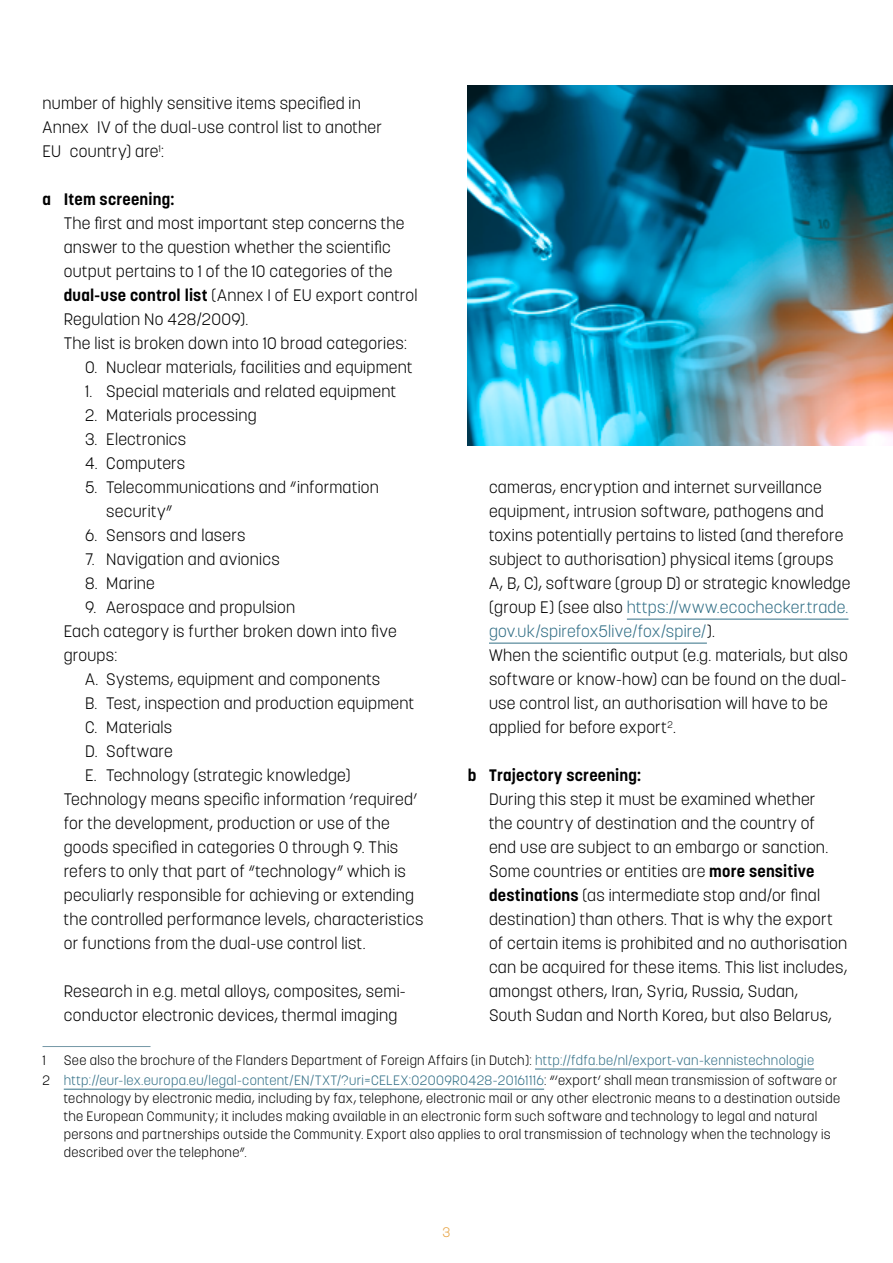
<style>
.page{position:relative;width:893px;height:1263px;background:#fff}
.page>*{position:absolute;margin:0;border:0;box-sizing:border-box;transform-origin:0 0}
.t1{font:300 16.5px/24px "Korolev";letter-spacing:.015em;color:#000}
.t2{font:700 16.5px "Korolev";letter-spacing:.015em;color:#000}
.t3{font:300 13.65px "Korolev";color:#e6a140}
.t4{font:300 13.5px/18px "Korolev";letter-spacing:.025em;color:#000}
.t5{font:300 13.5px/20.1px "Korolev";letter-spacing:.025em;color:#326f86;text-align:center}
.s1{font-weight:700}
.s2{color:#000}
.s3{color:#326f86}
</style>
<div class="page">
<hr style="left:43px;top:1046px;width:108px;height:1px;background:#7497a6">
<hr style="left:535px;top:1069px;width:279px;height:1px;background:#326f86">
<hr style="left:64px;top:1089px;width:480px;height:1px;background:#326f86">
<hr style="left:627px;top:619px;width:221px;height:1px;background:#326f86">
<hr style="left:489px;top:643px;width:218px;height:1px;background:#326f86">
<img style="left:468px;top:85px;width:425px;height:360px">
<p class="t1" style="left:43px;top:91px;width:341px">number of highly sensitive items specified in<br>Annex IV of the dual-use control list to another<br>EU country) are<sup>1</sup>:</p>
<p class="t2" style="left:43px;top:189px;width:133px">a Item screening:</p>
<p class="t1" style="left:64px;top:211px;width:355px">The first and most important step concerns the answer to the question whether the scientific output pertains to 1 of the 10 categories of the <span class="s1">dual-use control list</span> (Annex I of EU export control Regulation No 428/2009).<br>The list is broken down into 10 broad categories:</p>
<p class="t1" style="left:85px;top:355px;width:329px">0. Nuclear materials, facilities and equipment</p>
<p class="t1" style="left:85px;top:379px;width:312px">1. Special materials and related equipment</p>
<p class="t1" style="left:85px;top:403px;width:173px">2. Materials processing</p>
<p class="t1" style="left:85px;top:427px;width:103px">3. Electronics</p>
<p class="t1" style="left:85px;top:451px;width:102px">4. Computers</p>
<p class="t1" style="left:106px;top:475px;width:274px;text-indent:-21px">5. Telecommunications and “information security”</p>
<p class="t1" style="left:85px;top:523px;width:162px">6. Sensors and lasers</p>
<p class="t1" style="left:85px;top:547px;width:196px">7. Navigation and avionics</p>
<p class="t1" style="left:85px;top:571px;width:71px">8. Marine</p>
<p class="t1" style="left:64px;top:595px;width:334px;text-indent:21px">9. Aerospace and propulsion<br>Each category is further broken down into five groups:</p>
<p class="t1" style="left:85px;top:667px;width:297px">A. Systems, equipment and components</p>
<p class="t1" style="left:85px;top:691px;width:331px">B. Test, inspection and production equipment</p>
<p class="t1" style="left:85px;top:715px;width:89px">C. Materials</p>
<p class="t1" style="left:85px;top:739px;width:89px">D. Software</p>
<p class="t1" style="left:85px;top:763px;width:267px">E. Technology (strategic knowledge)</p>
<p class="t1" style="left:64px;top:787px;width:355px">Technology means specific information ‘required’</p>
<p class="t1" style="left:64px;top:811px;width:327px">for the development, production or use of the</p>
<p class="t1" style="left:64px;top:835px;width:336px">goods specified in categories 0 through 9. This</p>
<p class="t1" style="left:64px;top:859px;width:344px">refers to only that part of “technology” which is</p>
<p class="t1" style="left:64px;top:883px;width:352px">peculiarly responsible for achieving or extending</p>
<p class="t1" style="left:64px;top:907px;width:361px">the controlled performance levels, characteristics</p>
<p class="t1" style="left:64px;top:931px;width:303px">or functions from the dual-use control list.</p>
<p class="t1" style="left:64px;top:979px;width:342px">Research in e.g. metal alloys, composites, semi&shy;conductor electronic devices, thermal imaging</p>
<p class="t4" style="left:43px;top:1051px;width:5px">1</p>
<p class="t5" style="left:43px;top:1050px;width:796px"><span class="s2">See also the brochure of the Flanders Department of Foreign Affairs (in Dutch):</span> http://fdfa.be/nl/export-van-kennistechnologie<br><span class="s2">2</span> http://eur-lex.europa.eu/legal-content/EN/TXT/?uri=CELEX:02009R0428-20161116<span class="s2">: “‘export’ shall mean transmission of software or</span></p>
<p class="t4" style="left:64px;top:1089px;width:778px">technology by electronic media, including by fax, telephone, electronic mail or any other electronic means to a destination outside the European Community; it includes making available in an electronic form such software and technology to legal and natural persons and partnerships outside the Community. Export also applies to oral transmission of technology when the technology is described over the telephone”.</p>
<p class="t1" style="left:489px;top:475px;width:363px">cameras, encryption and internet surveillance equipment, intrusion software, pathogens and toxins potentially pertains to listed (and therefore subject to authorisation) physical items (groups A, B, C), software (group D) or strategic knowledge (group E) (see also <span class="s3">https://www.ecochecker.trade. gov.uk/spirefox5live/fox/spire/</span>).<br>When the scientific output (e.g. materials, but also software or know-how) can be found on the dual&shy;use control list, an authorisation will have to be applied for before export<sup>2</sup>.</p>
<p class="t2" style="left:468px;top:765px;width:175px">b Trajectory screening:</p>
<p class="t1" style="left:489px;top:787px;width:360px">During this step it must be examined whether<br>the country of destination and the country of<br>end use are subject to an embargo or sanction.<br>Some countries or entities are <span class="s1">more sensitive destinations</span> (as intermediate stop and/or final destination) than others. That is why the export of certain items is prohibited and no authorisation can be acquired for these items. This list includes, amongst others, Iran, Syria, Russia, Sudan,<br>South Sudan and North Korea, but also Belarus,</p>
<p class="t3" style="left:443px;top:1224px;width:9px">3</p>
</div>
